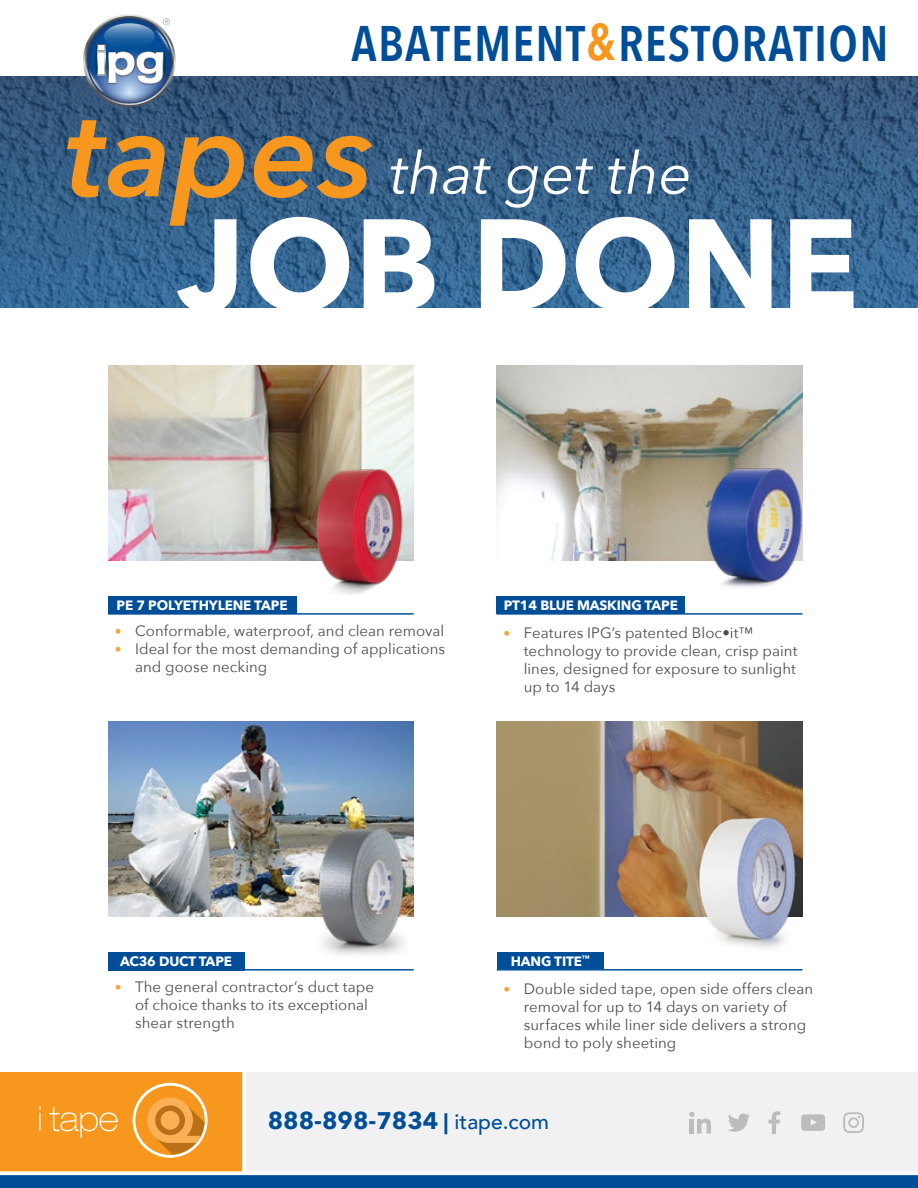
<style>
.page{position:relative;width:918px;height:1188px;background:#fff}
.page>*{position:absolute;margin:0;border:0;box-sizing:border-box;transform-origin:0 0}
.t1{font:700 128.1px "Avenir Next";color:#fff}
.t2{font:italic 600 122.55px "Avenir Next";color:#f8971d}
.t3{font:italic 58.5px "Avenir Next";color:#fff}
.t4{font:600 50.85px "Avenir Next Condensed";color:#f8971d}
.t5{font:600 49.95px "Avenir Next Condensed";letter-spacing:.025em;color:#004e98}
.t6{font:700 24px "Avenir Next";color:#004e98}
.t7{font:15px/18px "Avenir Next";letter-spacing:.005em;color:#4d4d4f}
.t8{font:700 13.5px "Avenir Next";letter-spacing:-.01em;color:#fff}
.s1{font-size:13.5px;color:#faa53f}
.s2{font-size:21px}
.s3{font-family:"Avenir";font-weight:500;font-size:21px}
</style>
<div class="page">
<svg style="left:0;top:76px;width:918px;height:232px;background:#345f87"></svg>
<div style="left:246px;top:1072px;width:672px;height:99px;background:#f1f1f2"></div>
<div style="left:0;top:1072px;width:242px;height:99px;background:#f8971d"></div>
<svg style="left:242px;top:1072px;width:1px;height:99px"></svg>
<div style="left:0;top:1175px;width:918px;height:13px;background:#004e98"></div>
<svg style="left:768px;top:1111px;width:12px;height:23px"></svg>
<svg style="left:689px;top:1112px;width:22px;height:22px"></svg>
<svg style="left:801px;top:1114px;width:24px;height:17px"></svg>
<svg style="left:728px;top:1113px;width:22px;height:19px"></svg>
<svg style="left:843px;top:1112px;width:21px;height:21px"></svg>
<img style="left:108px;top:366px;width:306px;height:195px">
<img style="left:284px;top:449px;width:130px;height:156px">
<div style="left:108px;top:596px;width:188px;height:18px;background:#004e98"></div>
<hr style="left:108px;top:613px;width:306px;height:2px;background:#004e98">
<img style="left:497px;top:366px;width:305px;height:195px">
<img style="left:690px;top:456px;width:113px;height:132px">
<div style="left:497px;top:596px;width:188px;height:18px;background:#004e98"></div>
<hr style="left:497px;top:613px;width:305px;height:2px;background:#004e98">
<img style="left:108px;top:722px;width:306px;height:195px">
<div style="left:108px;top:952px;width:136px;height:19px;background:#004e98"></div>
<hr style="left:108px;top:969px;width:306px;height:2px;background:#004e98">
<img style="left:497px;top:722px;width:305px;height:195px">
<div style="left:497px;top:952px;width:107px;height:17px;background:#004e98"></div>
<hr style="left:497px;top:969px;width:305px;height:2px;background:#004e98">
<img style="left:289px;top:818px;width:125px;height:137px">
<img style="left:685px;top:810px;width:118px;height:139px">
<svg style="left:79px;top:16px;width:101px;height:95px"></svg>
<svg style="left:133px;top:1083px;width:75px;height:75px"></svg>
<div style="left:135px;top:1086px;width:70px;height:69px;background:#f7961c;border-radius:35px"></div>
<svg style="left:147px;top:1098px;width:58px;height:57px"></svg>
<svg style="left:39px;top:1106px;width:2px;height:25px"></svg>
<svg style="left:49px;top:1107px;width:69px;height:31px"></svg>
<h3 class="t4" style="left:586px;top:-2px;width:30px">&amp;</h3>
<h3 class="t5" style="left:352px;top:0;width:538px">ABATEMENT RESTORATION</h3>
<h2 class="t2" style="left:65px;top:49px;width:311px">tapes</h2>
<h3 class="t3" style="left:390px;top:124px;width:304px">that get the</h3>
<h1 class="t1" style="left:178px;top:154px;width:683px">JOB DONE</h1>
<p class="t8" style="left:117px;top:593px;width:172px">PE 7 POLYETHYLENE TAPE</p>
<p class="t7" style="left:115px;top:621px;width:331px"><span class="s1">•</span> Conformable, waterproof, and clean removal</p>
<p class="t7" style="left:135px;top:639px;width:312px;text-indent:-20px"><span class="s1">•</span> Ideal for the most demanding of applications and goose necking</p>
<p class="t8" style="left:504px;top:593px;width:176px">PT14 BLUE MASKING TAPE</p>
<p class="t7" style="left:524px;top:623px;width:275px;text-indent:-20px"><span class="s1">•</span> Features IPG’s patented Bloc•it™ technology to provide clean, crisp paint lines, designed for exposure to sunlight up to 14 days</p>
<p class="t8" style="left:120px;top:949px;width:114px">AC36 DUCT TAPE</p>
<p class="t7" style="left:135px;top:977px;width:241px;text-indent:-20px"><span class="s1">•</span> The general contractor’s duct tape of choice thanks to its exceptional shear strength</p>
<p class="t8" style="left:511px;top:949px;width:81px">HANG TITE<sup>™</sup></p>
<p class="t7" style="left:524px;top:979px;width:291px;text-indent:-20px"><span class="s1">•</span> Double sided tape, open side offers clean removal for up to 14 days on variety of surfaces while liner side delivers a strong bond to poly sheeting</p>
<h3 class="t6" style="left:268px;top:1100px;width:283px">888-898-7834 <span class="s2">|</span> <span class="s3">itape.com</span></h3>
</div>
